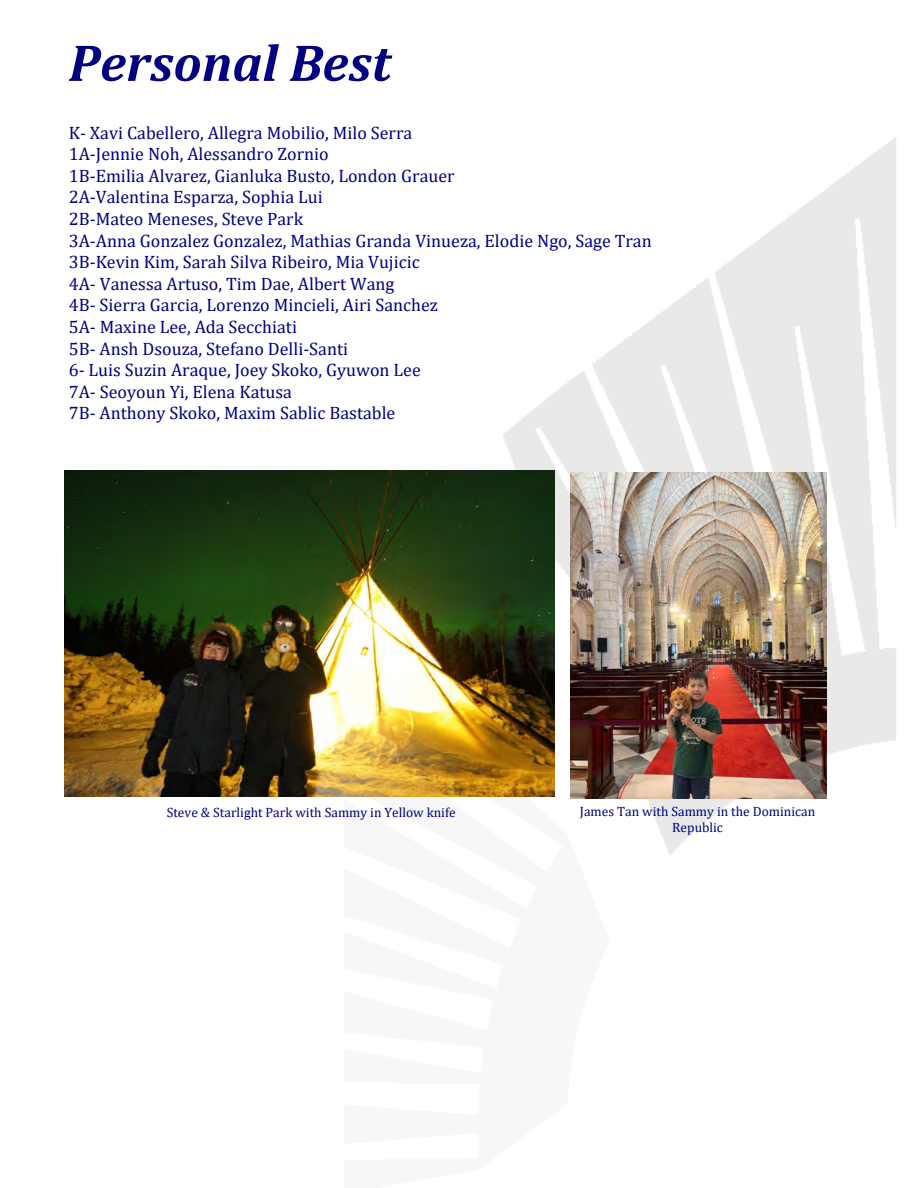
<style>
.page{position:relative;width:918px;height:1188px;background:#fff}
.page>*{position:absolute;margin:0;border:0;box-sizing:border-box;transform-origin:0 0}
.t1{font:italic 700 52.5px "Cambria";color:#000080}
.t2{font:18px/21.6px "Cambria";color:#000080}
.t3{font:13.5px/16.2px "Cambria";color:#000080;text-align:center}
</style>
<div class="page">
<img style="left:503px;top:137px;width:393px;height:718px">
<img style="left:65px;top:470px;width:490px;height:327px">
<img style="left:570px;top:472px;width:257px;height:326px">
<h1 class="t1" style="left:69px;top:26px;width:324px">Personal Best</h1>
<p class="t2" style="left:69px;top:122px;width:585px">K- Xavi Cabellero, Allegra Mobilio, Milo Serra<br>1A-Jennie Noh, Alessandro Zornio<br>1B-Emilia Alvarez, Gianluka Busto, London Grauer<br>2A-Valentina Esparza, Sophia Lui<br>2B-Mateo Meneses, Steve Park<br>3A-Anna Gonzalez Gonzalez, Mathias Granda Vinueza, Elodie Ngo, Sage Tran 3B-Kevin Kim, Sarah Silva Ribeiro, Mia Vujicic<br>4A- Vanessa Artuso, Tim Dae, Albert Wang<br>4B- Sierra Garcia, Lorenzo Mincieli, Airi Sanchez<br>5A- Maxine Lee, Ada Secchiati<br>5B- Ansh Dsouza, Stefano Delli-Santi<br>6- Luis Suzin Araque, Joey Skoko, Gyuwon Lee<br>7A- Seoyoun Yi, Elena Katusa<br>7B- Anthony Skoko, Maxim Sablic Bastable</p>
<p class="t3" style="left:167px;top:804px;width:291px">Steve &amp; Starlight Park with Sammy in Yellow knife</p>
<p class="t3" style="left:580px;top:803px;width:237px">James Tan with Sammy in the Dominican<br>Republic</p>
</div>
